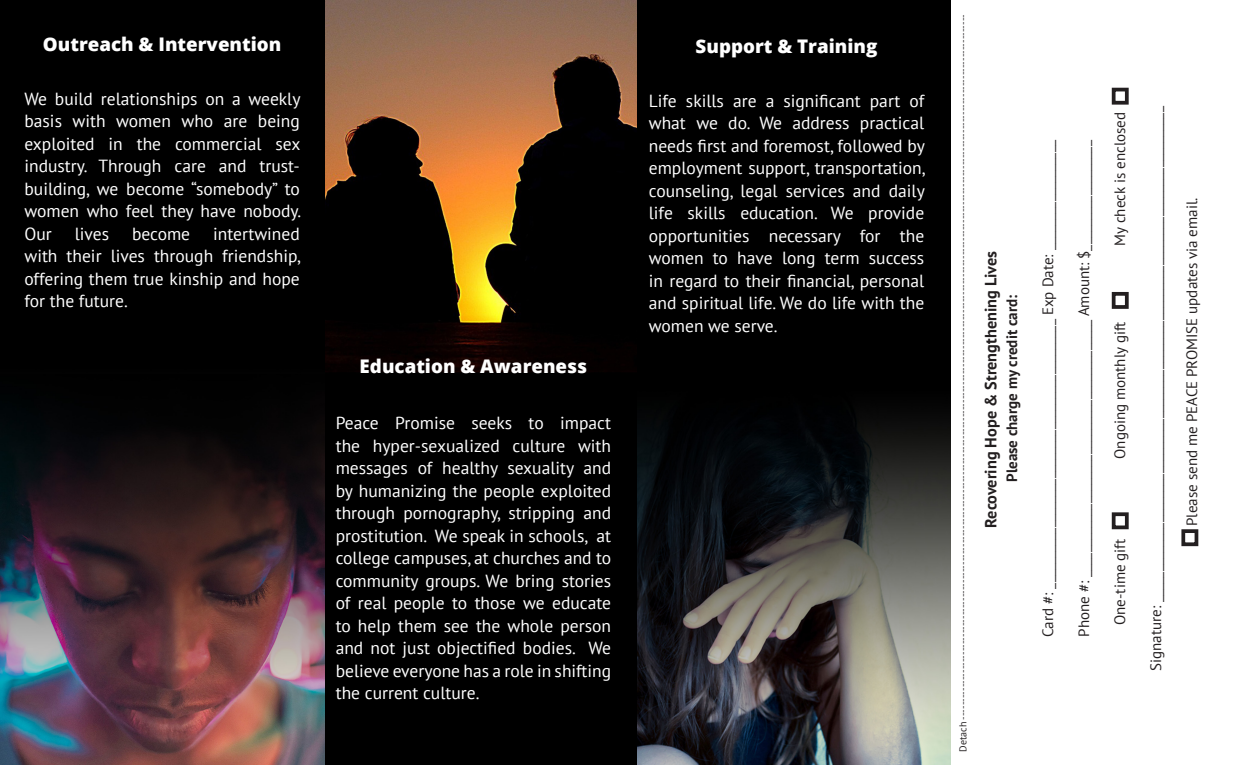
<style>
.page{position:relative;width:1260px;height:765px;background:#fff}
.page>*{position:absolute;margin:0;border:0;box-sizing:border-box;transform-origin:0 0}
.t1{font:800 18.75px "Open Sans";color:#fff}
.t2{font:17.5px/22.5px "PT Sans";color:#fff;text-align:justify}
.t3{font:700 16.25px "PT Sans";color:#231f20}
.t4{font:15px "PT Sans";color:#231f20}
.t5{font:700 15px "PT Sans";color:#231f20}
.t6{font:10px "PT Sans";color:#231f20}
</style>
<div class="page">
<img style="left:0;top:0;width:951px;height:765px">
<div style="left:1112px;top:88px;width:17px;height:17px;border:4px solid #231f20"></div>
<div style="left:1181px;top:529px;width:17px;height:17px;border:4px solid #231f20"></div>
<div style="left:1112px;top:292px;width:17px;height:17px;border:4px solid #231f20"></div>
<div style="left:1112px;top:512px;width:17px;height:17px;border:4px solid #231f20"></div>
<p class="t1" style="left:43px;top:30px;width:240px">Outreach &amp; Intervention</p>
<p class="t2" style="left:24px;top:87px;width:278px">We build relationships on a weekly basis with women who are being exploited in the commercial sex industry. Through care and trust&shy;building, we become “somebody” to women who feel they have nobody.<br>Our</p>
<p class="t2" style="left:24px;top:222px;width:278px;text-indent:189px">intertwined with their lives through friendship, offering them true kinship and hope for the future.</p>
<p class="t2" style="left:75px;top:222px;width:36px">lives</p>
<p class="t2" style="left:132px;top:222px;width:60px">become</p>
<p class="t1" style="left:360px;top:352px;width:229px">Education &amp; Awareness</p>
<p class="t2" style="left:336px;top:411px;width:277px">Peace Promise seeks to impact the hyper-sexualized culture with messages of healthy sexuality and by humanizing the people exploited through pornography, stripping and prostitution. We speak in schools, at college campuses, at churches and to community groups. We bring stories of real people to those we educate to help them see the whole person and not just objectified bodies. We believe everyone has a role in shifting the current culture.</p>
<p class="t1" style="left:696px;top:32px;width:183px">Support &amp; Training</p>
<p class="t2" style="left:649px;top:89px;width:278px">Life skills are a significant part of what we do. We address practical needs first and foremost, followed by employment support, transportation, counseling, legal services and daily life skills education. We provide opportunities necessary for the women to have long term success in regard to their financial, personal and spiritual life. We do life with the women we serve.</p>
<p class="t6" style="left:956px;top:752px;width:739px;rotate:-90deg">Detach ----------------------------------------------------------------------------------------------------------------------------------------------------------------------------------------------------</p>
<p class="t3" style="left:980px;top:528px;width:278px;rotate:-90deg">Recovering Hope &amp; Strengthening Lives</p>
<p class="t5" style="left:1002px;top:482px;width:188px;rotate:-90deg">Please charge my credit card:</p>
<p class="t4" style="left:1038px;top:637px;width:498px;rotate:-90deg">Card #: ____________________________________________ Exp Date: __________________</p>
<p class="t4" style="left:1074px;top:637px;width:498px;rotate:-90deg">Phone #: __________________________________________ Amount: $__________________</p>
<p class="t4" style="left:1110px;top:246px;width:135px;rotate:-90deg">My check is enclosed</p>
<p class="t4" style="left:1146px;top:671px;width:566px;rotate:-90deg">Signature: _________________________________________________________________________________</p>
<p class="t4" style="left:1110px;top:459px;width:139px;rotate:-90deg">Ongoing monthly gift</p>
<p class="t4" style="left:1110px;top:625px;width:88px;rotate:-90deg">One-time gift</p>
<p class="t4" style="left:1182px;top:526px;width:330px;rotate:-90deg">Please send me PEACE PROMISE updates via email.</p>
</div>
